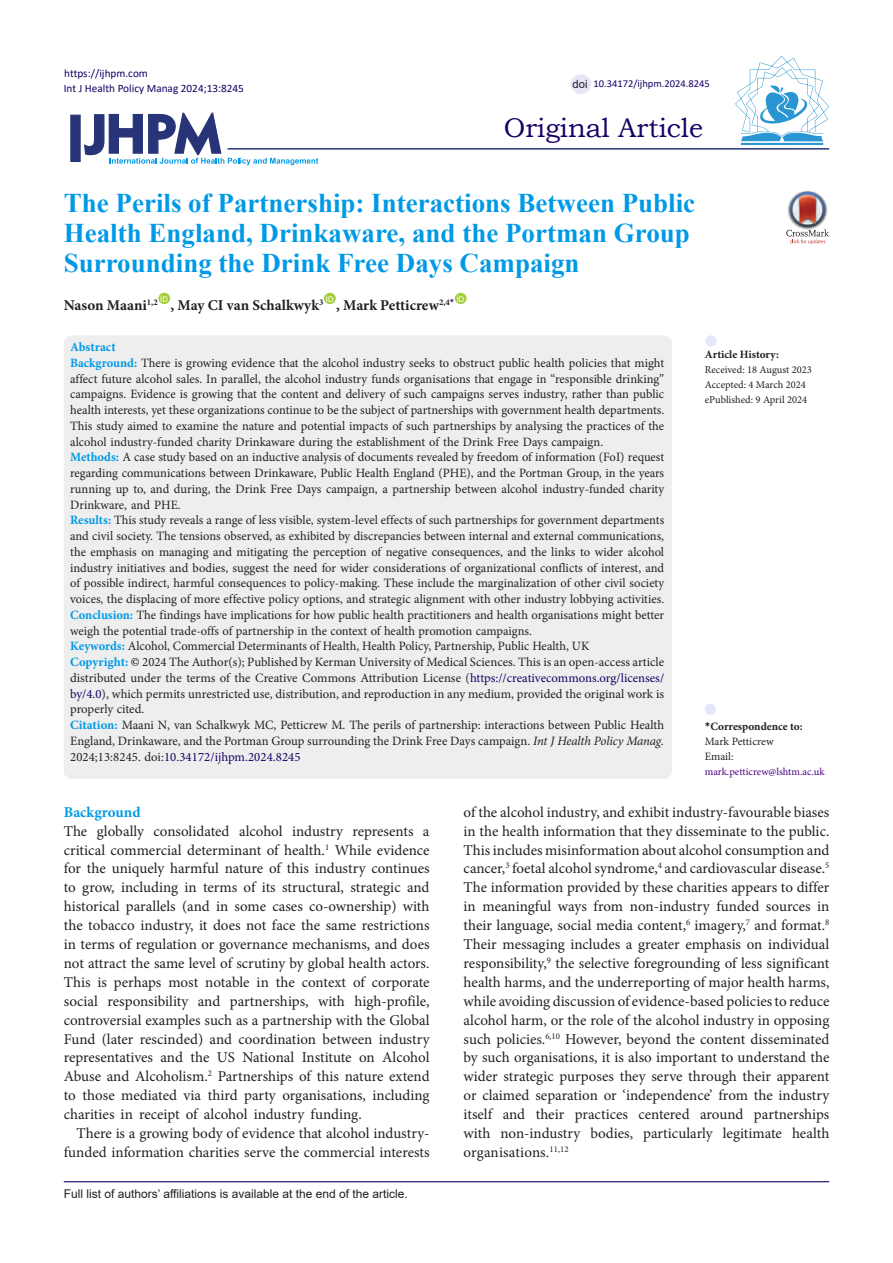
<style>
.page{position:relative;width:893px;height:1263px;background:#fff}
.page>*{position:absolute;margin:0;border:0;box-sizing:border-box;transform-origin:0 0}
.Default{font:700 27px/30px "Times New Roman";color:#0099e5}
.t1{font:27px "Bookman Old Style";color:#190066}
.t2{font:15px/18.9px "Minion Pro";color:#231f20;text-align:justify}
.Default-2{font:700 15px "Minion Pro";color:#231f20}
.heading_1{font:700 15px "Minion Pro";color:#0099e5}
.Default-3{font:12.75px/15.8px "Minion Pro";color:#231f20;text-align:justify}
.Default-4{font:700 12.75px "Minion Pro";color:#0099e5}
.t3{font:12px "Arial";color:#231f20}
.t4{font:11.25px "Calibri";color:#190066}
.t5{font:700 11.25px "Minion Pro";color:#231f20}
.t6{font:11.25px "Minion Pro";letter-spacing:-.005em;color:#231f20}
.t7{font:11.25px "Arial";color:#231f20}
.t8{font:10.5px "Minion Pro";color:#231f20}
.t9{font:10.5px "Minion Pro";color:#4b0082}
.t10{font:10.5px "Calibri";color:#190066}
.t11{font:7.8px "Arial";color:#fff}
.s1{font-weight:700;color:#0099e5}
.s2{color:#000}
.s3{color:#190066}
.s4{font-style:italic}
.s5{font-family:"Calibri"}
</style>
<div class="page">
<svg style="left:84px;top:112px;width:234px;height:53px"></svg>
<div style="left:70px;top:115px;width:11px;height:47px;background:#273578;border:1px solid #273578"></div>
<div style="left:158px;top:293px;width:12px;height:11px;background:#a6ce39;border-radius:50%"></div>
<div style="left:324px;top:293px;width:12px;height:11px;background:#a6ce39;border-radius:50%"></div>
<div style="left:455px;top:293px;width:12px;height:11px;background:#a6ce39;border-radius:50%"></div>
<hr style="left:227px;top:148px;width:602px;height:2px;background:#273578">
<div style="left:64px;top:335px;width:608px;height:444px;background:#eee;border-radius:8px"></div>
<div style="left:705px;top:704px;width:11px;height:11px;background:#e6e6fa;border-radius:50%"></div>
<div style="left:705px;top:335px;width:11px;height:11px;background:#e6e6fa;border-radius:50%"></div>
<hr style="left:64px;top:1181px;width:765px;height:1px;background:#190066">
<hr style="left:741px;top:143px;width:82px;height:2px;background:#2995d2">
<svg style="left:735px;top:56px;width:94px;height:85px"></svg>
<div style="left:571px;top:74px;width:20px;height:20px;background:#e6e6fa;border-radius:50%"></div>
<img style="left:801px;top:191px;width:13px;height:1px">
<svg style="left:786px;top:192px;width:43px;height:52px"></svg>
<p class="t4" style="left:64px;top:65px;width:85px">https://ijhpm.com</p>
<p class="t4" style="left:64px;top:81px;width:182px">Int J Health Policy Manag 2024;13:8245</p>
<p class="t7" style="left:573px;top:76px;width:17px">doi</p>
<p class="t10" style="left:593px;top:76px;width:118px">10.34172/ijhpm.2024.8245</p>
<p class="t1" style="left:504px;top:110px;width:201px">Original Article</p>
<p class="Default" style="left:64px;top:188px;width:633px">The Perils of Partnership: Interactions Between Public<br>Health England, Drinkaware, and the Portman Group<br>Surrounding the Drink Free Days Campaign</p>
<p class="Default-2" style="left:64px;top:294px;width:96px">Nason Maani<sup>1,2</sup></p>
<p class="t11" style="left:160px;top:293px;width:9px">ID</p>
<p class="t11" style="left:326px;top:293px;width:9px">ID</p>
<p class="Default-2" style="left:336px;top:294px;width:120px">, Mark Petticrew<sup>2,4</sup><sup>*</sup></p>
<p class="t11" style="left:457px;top:293px;width:9px">ID</p>
<p class="Default-2" style="left:171px;top:294px;width:154px">, May CI van Schalkwyk<sup>3</sup></p>
<p class="Default-4" style="left:70px;top:338px;width:47px">Abstract</p>
<p class="Default-3" style="left:70px;top:355px;width:596px"><span class="s1">Background:</span> There is growing evidence that the alcohol industry seeks to obstruct public health policies that might affect future alcohol sales. In parallel, the alcohol industry funds organisations that engage in “responsible drinking” campaigns. Evidence is growing that the content and delivery of such campaigns serves industry, rather than public health interests, yet these organizations continue to be the subject of partnerships with government health departments.<br>This study aimed to examine the nature and potential impacts of such partnerships by analysing the practices of the alcohol industry-funded charity Drinkaware during the establishment of the Drink Free Days campaign.</p>
<p class="Default-3" style="left:70px;top:449px;width:596px"><span class="s1">Methods:</span> A case study based on an inductive analysis of documents revealed by freedom of information (FoI) request regarding communications between Drinkaware, Public Health England (PHE), and the Portman Group, in the years running up to, and during, the Drink Free Days campaign, a partnership between alcohol industry-funded charity Drinkware, and PHE.</p>
<p class="Default-3" style="left:70px;top:512px;width:596px"><span class="s1">Results:</span> This study reveals a range of less visible, system-level effects of such partnerships for government departments and civil society. The tensions observed, as exhibited by discrepancies between internal and external communications, the emphasis on managing and mitigating the perception of negative consequences, and the links to wider alcohol industry initiatives and bodies, suggest the need for wider considerations of organizational conflicts of interest, and of possible indirect, harmful consequences to policy-making. These include the marginalization of other civil society voices, the displacing of more effective policy options, and strategic alignment with other industry lobbying activities.</p>
<p class="Default-3" style="left:70px;top:607px;width:595px"><span class="s1">Conclusion:</span> The findings have implications for how public health practitioners and health organisations might better weigh the potential trade-offs of partnership in the context of health promotion campaigns.</p>
<p class="Default-3" style="left:70px;top:638px;width:521px"><span class="s1">Keywords:</span> Alcohol, Commercial Determinants of Health, Health Policy, Partnership, Public Health, UK</p>
<p class="Default-3" style="left:70px;top:654px;width:596px"><span class="s1">Copyright:</span> <span class="s2">©</span> 2024 The Author(s); Published by Kerman University of Medical Sciences. This is an open-access article distributed under the terms of the Creative Commons Attribution License (<span class="s3">https://creativecommons.org/licenses/ by/4.0</span>), which permits unrestricted use, distribution, and reproduction in any medium, provided the original work is properly cited.</p>
<p class="Default-3" style="left:70px;top:717px;width:596px"><span class="s1">Citation:</span> Maani N, van Schalkwyk MC, Petticrew M. The perils of partnership: interactions between Public Health England, Drinkaware, and the Portman Group surrounding the Drink Free Days campaign. <span class="s4">Int J Health Policy Manag.<br></span>2024;13:8245. doi:<span class="s3">10.34172/ijhpm.2024.8245</span></p>
<p class="t5" style="left:705px;top:718px;width:99px"><span class="s5">*</span>Correspondence to:</p>
<p class="t5" style="left:705px;top:347px;width:76px">Article History:</p>
<p class="t8" style="left:705px;top:363px;width:109px">Received: 18 August 2023</p>
<p class="t8" style="left:705px;top:378px;width:103px">Accepted: 4 March 2024</p>
<p class="t8" style="left:705px;top:393px;width:104px">ePublished: 9 April 2024</p>
<p class="t6" style="left:705px;top:734px;width:70px">Mark Petticrew</p>
<p class="t6" style="left:705px;top:749px;width:30px">Email:</p>
<p class="t9" style="left:705px;top:764px;width:121px">mark.petticrew@lshtm.ac.uk</p>
<p class="heading_1" style="left:64px;top:801px;width:78px">Background</p>
<p class="t2" style="left:64px;top:821px;width:367px">The globally consolidated alcohol industry represents a critical commercial determinant of health.<sup>1</sup> While evidence for the uniquely harmful nature of this industry continues to grow, including in terms of its structural, strategic and historical parallels (and in some cases co-ownership) with the tobacco industry, it does not face the same restrictions in terms of regulation or governance mechanisms, and does not attract the same level of scrutiny by global health actors.<br>This is perhaps most notable in the context of corporate social responsibility and partnerships, with high-profile, controversial examples such as a partnership with the Global Fund (later rescinded) and coordination between industry representatives and the US National Institute on Alcohol Abuse and Alcoholism.<sup>2</sup> Partnerships of this nature extend to those mediated via third party organisations, including charities in receipt of alcohol industry funding.</p>
<p class="t2" style="left:64px;top:1124px;width:367px;text-align:right">There is a growing body of evidence that alcohol industry&shy;funded information charities serve the commercial interests</p>
<p class="t3" style="left:64px;top:1185px;width:346px">Full list of authors’ affiliations is available at the end of the article.</p>
<p class="t2" style="left:464px;top:802px;width:367px">of the alcohol industry, and exhibit industry-favourable biases in the health information that they disseminate to the public.<br>This includes misinformation about alcohol consumption and cancer,<sup>3</sup> foetal alcohol syndrome,<sup>4</sup> and cardiovascular disease.<sup>5<br></sup>The information provided by these charities appears to differ in meaningful ways from non-industry funded sources in their language, social media content,<sup>6</sup> imagery,<sup>7</sup> and format.<sup>8<br></sup>Their messaging includes a greater emphasis on individual responsibility,<sup>9</sup> the selective foregrounding of less significant health harms, and the underreporting of major health harms, while avoiding discussion of evidence-based policies to reduce alcohol harm, or the role of the alcohol industry in opposing such policies.<sup>6,10</sup> However, beyond the content disseminated by such organisations, it is also important to understand the wider strategic purposes they serve through their apparent or claimed separation or ‘independence’ from the industry itself and their practices centered around partnerships with non-industry bodies, particularly legitimate health organisations.<sup>11,12</sup></p>
</div>
